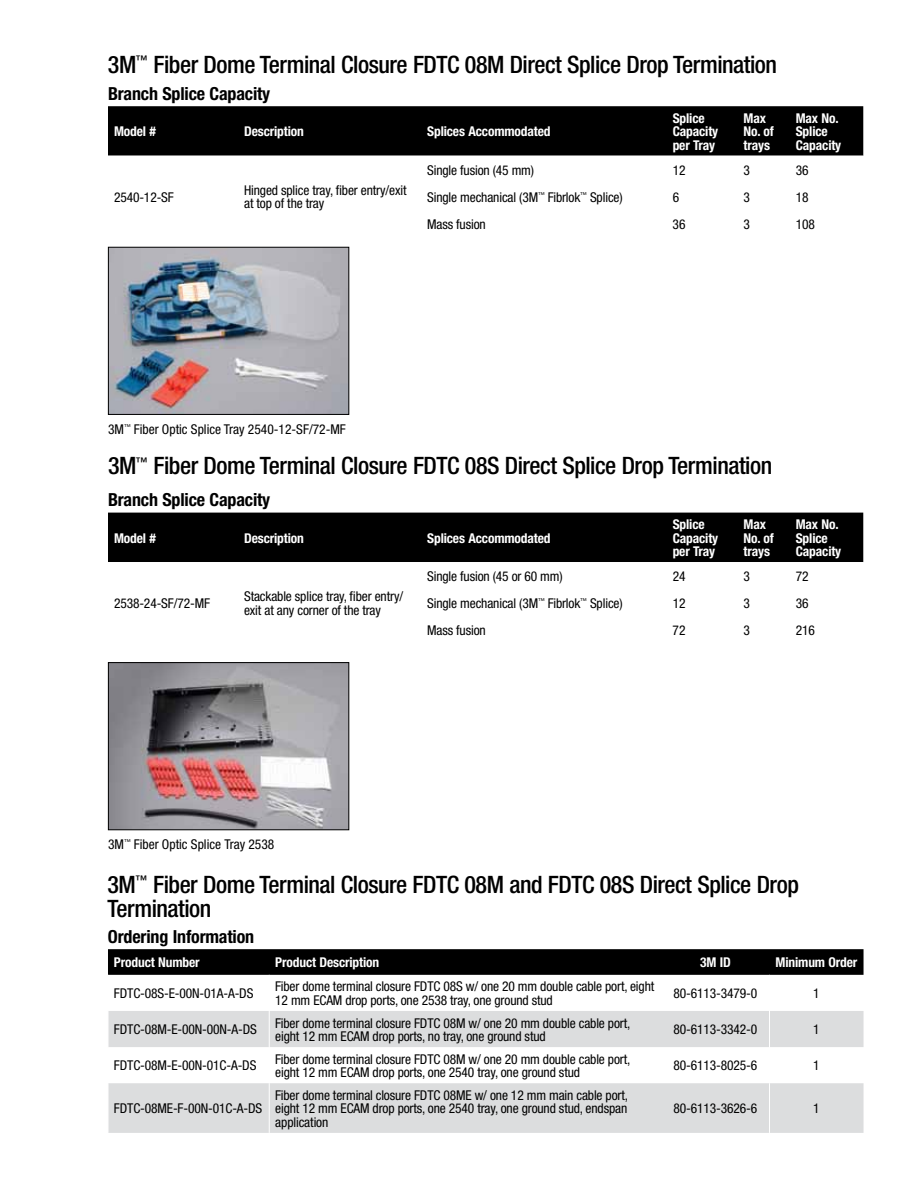
<style>
.page{position:relative;width:918px;height:1188px;background:#fff}
.page>*{position:absolute;margin:0;border:0;box-sizing:border-box;transform-origin:0 0}
.t1{font:500 condensed 24px/24px "Helvetica Neue";letter-spacing:-.02em;color:#000}
.t2{font:700 condensed 18px "Helvetica Neue";letter-spacing:-.01em;color:#000}
.t3{font:condensed 13.5px/13.5px "Helvetica Neue";letter-spacing:-.01em;color:#000}
.t4{font:700 condensed 13.5px/13.5px "Helvetica Neue";letter-spacing:-.01em;color:#fff}
</style>
<div class="page">
<img style="left:110px;top:664px;width:237px;height:164px">
<div style="left:108px;top:662px;width:241px;height:168px;border:1px solid #000"></div>
<img style="left:110px;top:249px;width:237px;height:164px">
<div style="left:108px;top:247px;width:241px;height:168px;border:1px solid #000"></div>
<svg style="left:108px;top:949px;width:756px;height:26px;background:#030303"></svg>
<svg style="left:109px;top:1011px;width:755px;height:122px;fill:#dcddde"></svg>
<hr style="left:269px;top:1011px;width:1px;height:36px;background:#fff">
<hr style="left:769px;top:1011px;width:1px;height:36px;background:#fff">
<hr style="left:269px;top:1047px;width:1px;height:36px;background:#fff">
<hr style="left:769px;top:1047px;width:1px;height:36px;background:#fff">
<hr style="left:269px;top:1083px;width:1px;height:50px;background:#fff">
<hr style="left:769px;top:1083px;width:1px;height:50px;background:#fff">
<div style="left:108px;top:513px;width:755px;height:49px;background:#000"></div>
<div style="left:108px;top:106px;width:755px;height:50px;background:#000"></div>
<h1 class="t1" style="left:108px;top:52px;width:671px">3M<sup>™</sup> Fiber Dome Terminal Closure FDTC 08M Direct Splice Drop Termination</h1>
<h2 class="t2" style="left:108px;top:82px;width:164px">Branch Splice Capacity</h2>
<p class="t4" style="left:114px;top:124px;width:43px">Model #</p>
<p class="t4" style="left:244px;top:124px;width:61px">Description</p>
<p class="t4" style="left:427px;top:124px;width:125px">Splices Accommodated</p>
<p class="t4" style="left:673px;top:111px;width:47px">Splice<br>Capacity per Tray</p>
<p class="t4" style="left:744px;top:111px;width:32px">Max<br>No. of trays</p>
<p class="t4" style="left:796px;top:111px;width:47px">Max No.<br>Splice<br>Capacity</p>
<p class="t3" style="left:114px;top:190px;width:61px">2540-12-SF</p>
<p class="t3" style="left:244px;top:183px;width:164px">Hinged splice tray, fiber entry/exit at top of the tray</p>
<p class="t3" style="left:427px;top:163px;width:108px">Single fusion (45 mm)</p>
<p class="t3" style="left:673px;top:163px;width:14px">12</p>
<p class="t3" style="left:744px;top:163px;width:8px">3</p>
<p class="t3" style="left:796px;top:163px;width:14px">36</p>
<p class="t3" style="left:427px;top:190px;width:197px">Single mechanical (3M<sup>™</sup> Fibrlok<sup>™</sup> Splice)</p>
<p class="t3" style="left:673px;top:190px;width:8px">6</p>
<p class="t3" style="left:744px;top:190px;width:8px">3</p>
<p class="t3" style="left:796px;top:190px;width:14px">18</p>
<p class="t3" style="left:427px;top:217px;width:60px">Mass fusion</p>
<p class="t3" style="left:673px;top:217px;width:14px">36</p>
<p class="t3" style="left:744px;top:217px;width:8px">3</p>
<p class="t3" style="left:796px;top:217px;width:21px">108</p>
<p class="t3" style="left:108px;top:422px;width:239px">3M<sup>™</sup> Fiber Optic Splice Tray 2540-12-SF/72-MF</p>
<h1 class="t1" style="left:108px;top:454px;width:666px">3M<sup>™</sup> Fiber Dome Terminal Closure FDTC 08S Direct Splice Drop Termination</h1>
<h2 class="t2" style="left:108px;top:489px;width:164px">Branch Splice Capacity</h2>
<p class="t4" style="left:114px;top:531px;width:43px">Model #</p>
<p class="t4" style="left:244px;top:531px;width:61px">Description</p>
<p class="t4" style="left:427px;top:531px;width:125px">Splices Accommodated</p>
<p class="t4" style="left:673px;top:517px;width:47px">Splice<br>Capacity per Tray</p>
<p class="t4" style="left:744px;top:517px;width:32px">Max<br>No. of trays</p>
<p class="t4" style="left:796px;top:517px;width:47px">Max No.<br>Splice<br>Capacity</p>
<p class="t3" style="left:114px;top:596px;width:98px">2538-24-SF/72-MF</p>
<p class="t3" style="left:244px;top:590px;width:161px">Stackable splice tray, fiber entry/ exit at any corner of the tray</p>
<p class="t3" style="left:427px;top:569px;width:137px">Single fusion (45 or 60 mm)</p>
<p class="t3" style="left:673px;top:569px;width:14px">24</p>
<p class="t3" style="left:744px;top:569px;width:8px">3</p>
<p class="t3" style="left:796px;top:569px;width:14px">72</p>
<p class="t3" style="left:427px;top:596px;width:197px">Single mechanical (3M<sup>™</sup> Fibrlok<sup>™</sup> Splice)</p>
<p class="t3" style="left:673px;top:596px;width:14px">12</p>
<p class="t3" style="left:744px;top:596px;width:8px">3</p>
<p class="t3" style="left:796px;top:596px;width:14px">36</p>
<p class="t3" style="left:427px;top:623px;width:60px">Mass fusion</p>
<p class="t3" style="left:673px;top:623px;width:14px">72</p>
<p class="t3" style="left:744px;top:623px;width:8px">3</p>
<p class="t3" style="left:796px;top:623px;width:21px">216</p>
<p class="t3" style="left:108px;top:837px;width:168px">3M<sup>™</sup> Fiber Optic Splice Tray 2538</p>
<h1 class="t1" style="left:108px;top:872px;width:693px">3M<sup>™</sup> Fiber Dome Terminal Closure FDTC 08M and FDTC 08S Direct Splice Drop<br>Termination</h1>
<h2 class="t2" style="left:108px;top:926px;width:148px">Ordering Information</h2>
<p class="t4" style="left:114px;top:956px;width:87px">Product Number</p>
<p class="t4" style="left:275px;top:956px;width:106px">Product Description</p>
<p class="t4" style="left:700px;top:956px;width:32px">3M ID</p>
<p class="t4" style="left:776px;top:956px;width:83px">Minimum Order</p>
<p class="t3" style="left:114px;top:987px;width:141px">FDTC-08S-E-00N-01A-A-DS</p>
<p class="t3" style="left:275px;top:980px;width:381px">Fiber dome terminal closure FDTC 08S w/ one 20 mm double cable port, eight<br>12 mm ECAM drop ports, one 2538 tray, one ground stud</p>
<p class="t3" style="left:674px;top:987px;width:85px">80-6113-3479-0</p>
<p class="t3" style="left:813px;top:987px;width:8px">1</p>
<p class="t3" style="left:114px;top:1023px;width:144px">FDTC-08M-E-00N-00N-A-DS</p>
<p class="t3" style="left:275px;top:1016px;width:357px">Fiber dome terminal closure FDTC 08M w/ one 20 mm double cable port, eight 12 mm ECAM drop ports, no tray, one ground stud</p>
<p class="t3" style="left:674px;top:1023px;width:85px">80-6113-3342-0</p>
<p class="t3" style="left:813px;top:1023px;width:8px">1</p>
<p class="t3" style="left:114px;top:1059px;width:144px">FDTC-08M-E-00N-01C-A-DS</p>
<p class="t3" style="left:275px;top:1052px;width:357px">Fiber dome terminal closure FDTC 08M w/ one 20 mm double cable port, eight 12 mm ECAM drop ports, one 2540 tray, one ground stud</p>
<p class="t3" style="left:674px;top:1059px;width:85px">80-6113-8025-6</p>
<p class="t3" style="left:813px;top:1059px;width:8px">1</p>
<p class="t3" style="left:114px;top:1102px;width:150px">FDTC-08ME-F-00N-01C-A-DS</p>
<p class="t3" style="left:275px;top:1088px;width:354px;text-align:justify">Fiber dome terminal closure FDTC 08ME w/ one 12 mm main cable port, eight 12 mm ECAM drop ports, one 2540 tray, one ground stud, endspan application</p>
<p class="t3" style="left:674px;top:1102px;width:85px">80-6113-3626-6</p>
<p class="t3" style="left:813px;top:1102px;width:8px">1</p>
</div>
